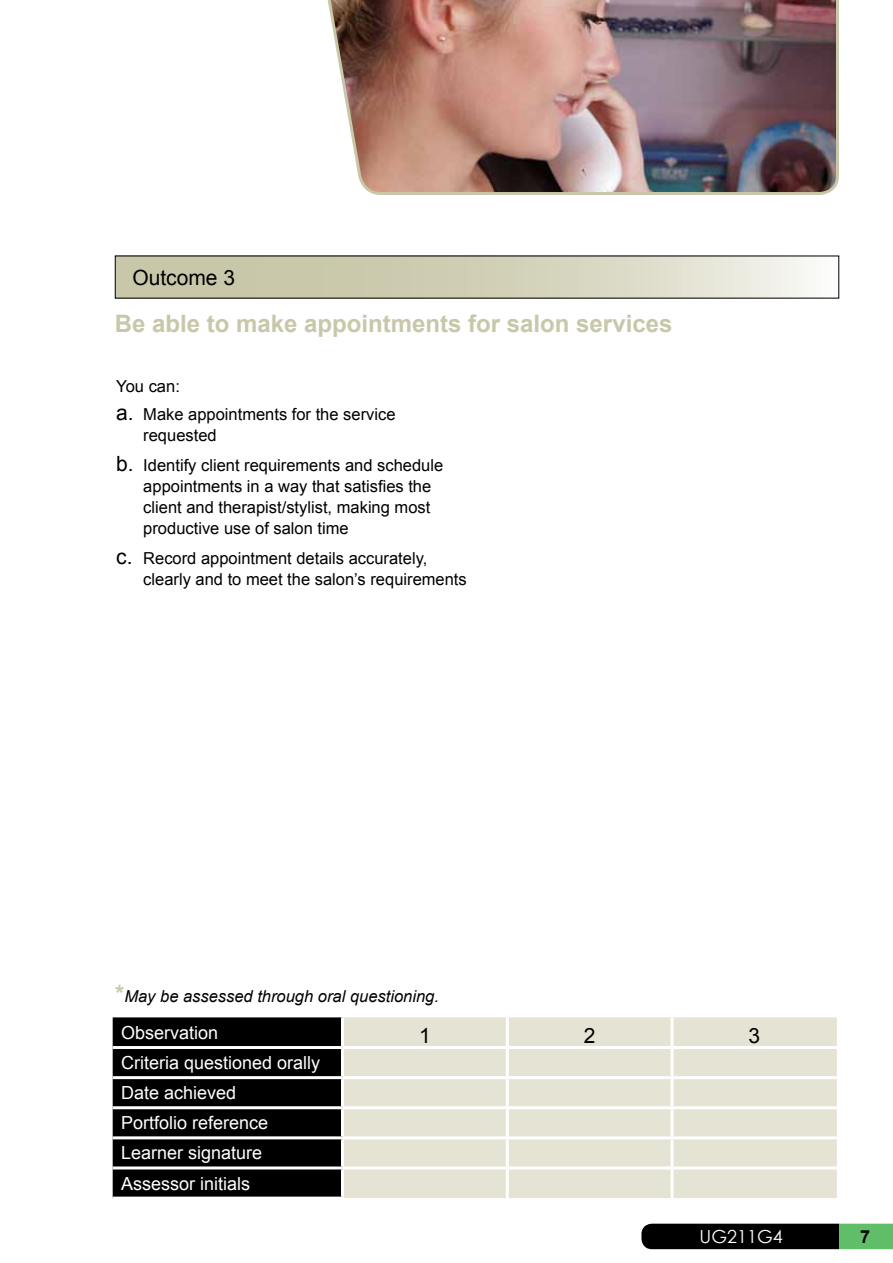
<style>
.page{position:relative;width:893px;height:1263px;background:#fff}
.page>*{position:absolute;margin:0;border:0;box-sizing:border-box;transform-origin:0 0}
.t1{font:700 24px "Arial";color:#c9c7a9}
.t2{font:21px "Arial";color:#000}
.t3{font:18px/30.2px "Arial";color:#fff}
.t4{font:18px "Century Gothic";color:#fff}
.t5{font:700 18px "Arial";color:#000}
.t6{font:16.5px/21px "Arial";color:#000}
.t7{font:italic 16.5px "Arial";color:#000}
.s1{font-size:21px}
.s2{font-weight:700;font-style:normal;font-size:24px;color:#c9c7a9}
</style>
<div class="page">
<svg style="left:117px;top:258px;width:694px;height:38px;background:#d5d3bc"></svg>
<div style="left:113px;top:1017px;width:228px;height:179px;background:#000"></div>
<div style="left:344px;top:1017px;width:493px;height:181px;background:#e4e3d4"></div>
<hr style="left:506px;top:1017px;width:3px;height:29px;background:#fff">
<hr style="left:671px;top:1017px;width:3px;height:29px;background:#fff">
<hr style="left:342px;top:1046px;width:165px;height:3px;background:#fff">
<hr style="left:507px;top:1046px;width:165px;height:3px;background:#fff">
<hr style="left:506px;top:1049px;width:3px;height:27px;background:#fff">
<hr style="left:672px;top:1046px;width:165px;height:3px;background:#fff">
<hr style="left:671px;top:1049px;width:3px;height:27px;background:#fff">
<hr style="left:342px;top:1076px;width:165px;height:3px;background:#fff">
<hr style="left:507px;top:1076px;width:165px;height:3px;background:#fff">
<hr style="left:506px;top:1079px;width:3px;height:27px;background:#fff">
<hr style="left:672px;top:1076px;width:165px;height:3px;background:#fff">
<hr style="left:671px;top:1079px;width:3px;height:27px;background:#fff">
<hr style="left:113px;top:1106px;width:229px;height:3px;background:#fff">
<hr style="left:342px;top:1106px;width:165px;height:3px;background:#fff">
<hr style="left:507px;top:1106px;width:165px;height:3px;background:#fff">
<hr style="left:506px;top:1109px;width:3px;height:27px;background:#fff">
<hr style="left:672px;top:1106px;width:165px;height:3px;background:#fff">
<hr style="left:671px;top:1109px;width:3px;height:27px;background:#fff">
<hr style="left:113px;top:1136px;width:229px;height:3px;background:#fff">
<hr style="left:342px;top:1136px;width:165px;height:3px;background:#fff">
<hr style="left:507px;top:1136px;width:165px;height:3px;background:#fff">
<hr style="left:506px;top:1139px;width:3px;height:27px;background:#fff">
<hr style="left:672px;top:1136px;width:165px;height:3px;background:#fff">
<hr style="left:671px;top:1139px;width:3px;height:27px;background:#fff">
<hr style="left:113px;top:1166px;width:229px;height:3px;background:#fff">
<hr style="left:342px;top:1166px;width:165px;height:3px;background:#fff">
<hr style="left:507px;top:1166px;width:165px;height:3px;background:#fff">
<hr style="left:506px;top:1169px;width:3px;height:29px;background:#fff">
<hr style="left:672px;top:1166px;width:165px;height:3px;background:#fff">
<hr style="left:671px;top:1169px;width:3px;height:29px;background:#fff">
<hr style="left:113px;top:1046px;width:229px;height:3px;background:#fff">
<hr style="left:113px;top:1076px;width:229px;height:3px;background:#fff">
<img style="left:327px;top:0;width:512px;height:195px">
<svg style="left:641px;top:1224px;width:252px;height:25px;background:#162a18"></svg>
<p class="t2" style="left:132px;top:264px;width:104px">Outcome 3</p>
<h1 class="t1" style="left:115px;top:308px;width:559px">Be able to make appointments for salon services</h1>
<p class="t6" style="left:116px;top:376px;width:65px">You can:</p>
<p class="t6" style="left:143px;top:404px;width:254px;text-indent:-27px"><span class="s1">a.</span> Make appointments for the service requested</p>
<p class="t6" style="left:143px;top:455px;width:301px;text-indent:-27px"><span class="s1">b.</span> Identify client requirements and schedule appointments in a way that satisfies the client and therapist/stylist, making most productive use of salon time</p>
<p class="t6" style="left:143px;top:548px;width:325px;text-indent:-27px"><span class="s1">c.</span> Record appointment details accurately, clearly and to meet the salon’s requirements</p>
<p class="t7" style="left:115px;top:985px;width:325px"><span class="s2">*</span>May be assessed through oral questioning.</p>
<p class="t3" style="left:121px;top:1018px;width:99px">Observation</p>
<p class="t2" style="left:419px;top:1022px;width:13px">1</p>
<p class="t2" style="left:584px;top:1022px;width:13px">2</p>
<p class="t2" style="left:749px;top:1022px;width:13px">3</p>
<p class="t3" style="left:121px;top:1048px;width:201px">Criteria questioned orally<br>Date achieved<br>Portfolio reference<br>Learner signature<br>Assessor initials</p>
<p class="t4" style="left:700px;top:1223px;width:85px">UG211G4</p>
<p class="t5" style="left:860px;top:1225px;width:12px">7</p>
</div>
